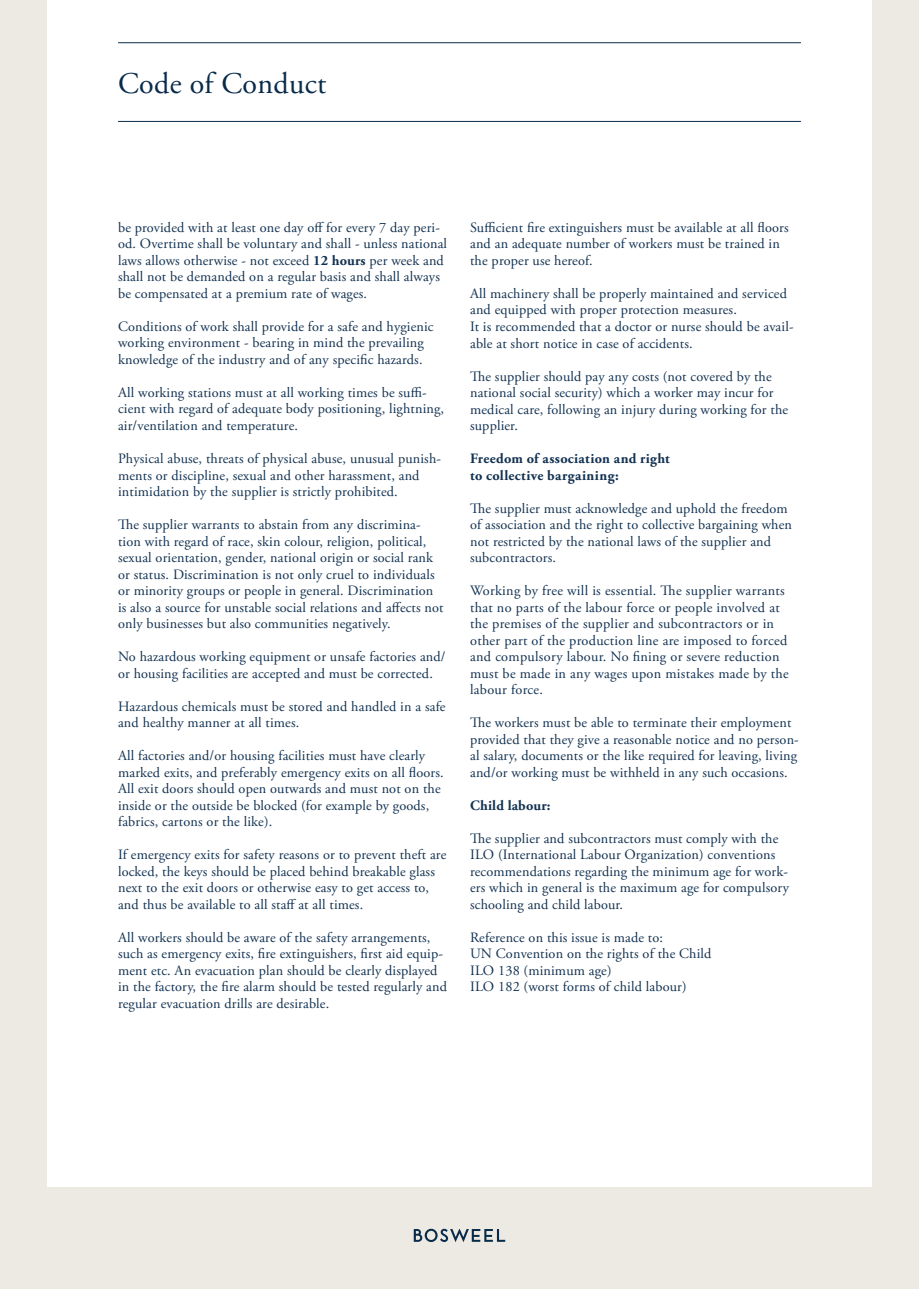
<style>
.page{position:relative;width:919px;height:1289px;background:#fff}
.page>*{position:absolute;margin:0;border:0;box-sizing:border-box;transform-origin:0 0}
.t1{font:30px "Adobe Garamond Pro";letter-spacing:.01em;color:#092b4a}
.t2{font:14.25px/16.5px "Adobe Garamond Pro";letter-spacing:.01em;color:#133251}
.t3{font:700 14.25px/16.5px "Adobe Garamond Pro";letter-spacing:.02em;color:#133251}
.s1{font-weight:700}
</style>
<div class="page">
<div style="left:13px;top:1187px;width:905px;height:101px;background:#edeae3"></div>
<div style="left:0;top:0;width:47px;height:1288px;background:#edeae3"></div>
<div style="left:872px;top:0;width:46px;height:1276px;background:#edeae3"></div>
<hr style="left:118px;top:121px;width:682px;height:1px;background:#092b4a">
<hr style="left:118px;top:42px;width:682px;height:1px;background:#092b4a">
<svg style="left:414px;top:1228px;width:91px;height:14px"></svg>
<h1 class="t1" style="left:118px;top:65px;width:210px">Code of Conduct</h1>
<p class="t2" style="left:118px;top:219px;width:330px">be provided with at least one day off for every 7 day peri&shy;od. Overtime shall be voluntary and shall - unless national laws allows otherwise - not exceed <span class="s1">12 hours</span> per week and shall not be demanded on a regular basis and shall always be compensated at a premium rate of wages.</p>
<p class="t2" style="left:118px;top:319px;width:317px">Conditions of work shall provide for a safe and hygienic working environment - bearing in mind the prevailing knowledge of the industry and of any specific hazards.</p>
<p class="t2" style="left:118px;top:385px;width:327px">All working stations must at all working times be suffi&shy;cient with regard of adequate body positioning, lightning, air/ventilation and temperature.</p>
<p class="t2" style="left:118px;top:451px;width:324px">Physical abuse, threats of physical abuse, unusual punish&shy;ments or discipline, sexual and other harassment, and intimidation by the supplier is strictly prohibited.</p>
<p class="t2" style="left:118px;top:517px;width:327px">The supplier warrants to abstain from any discrimina&shy;tion with regard of race, skin colour, religion, political, sexual orientation, gender, national origin or social rank or status. Discrimination is not only cruel to individuals or minority groups or people in general. Discrimination is also a source for unstable social relations and affects not only businesses but also communities negatively.</p>
<p class="t2" style="left:118px;top:649px;width:329px">No hazardous working equipment or unsafe factories and/ or housing facilities are accepted and must be corrected.</p>
<p class="t2" style="left:118px;top:698px;width:329px">Hazardous chemicals must be stored and handled in a safe and healthy manner at all times.</p>
<p class="t2" style="left:118px;top:748px;width:327px">All factories and/or housing facilities must have clearly marked exits, and preferably emergency exits on all floors.<br>All exit doors should open outwards and must not on the inside or the outside be blocked (for example by goods, fabrics, cartons or the like).</p>
<p class="t2" style="left:118px;top:847px;width:330px">If emergency exits for safety reasons or to prevent theft are locked, the keys should be placed behind breakable glass next to the exit doors or otherwise easy to get access to, and thus be available to all staff at all times.</p>
<p class="t2" style="left:118px;top:929px;width:330px">All workers should be aware of the safety arrangements, such as emergency exits, fire extinguishers, first aid equip&shy;ment etc. An evacuation plan should be clearly displayed in the factory, the fire alarm should be tested regularly and regular evacuation drills are desirable.</p>
<p class="t2" style="left:470px;top:220px;width:320px">Sufficient fire extinguishers must be available at all floors and an adequate number of workers must be trained in the proper use hereof.</p>
<p class="t2" style="left:470px;top:286px;width:325px">All machinery shall be properly maintained and serviced and equipped with proper protection measures.<br>It is recommended that a doctor or nurse should be avail&shy;able at short notice in case of accidents.</p>
<p class="t2" style="left:470px;top:368px;width:319px">The supplier should pay any costs (not covered by the national social security) which a worker may incur for medical care, following an injury during working for the supplier.</p>
<p class="t3" style="left:470px;top:450px;width:201px">Freedom of association and right to collective bargaining:</p>
<p class="t2" style="left:470px;top:500px;width:323px">The supplier must acknowledge and uphold the freedom of association and the right to collective bargaining when not restricted by the national laws of the supplier and subcontractors.</p>
<p class="t2" style="left:470px;top:583px;width:320px">Working by free will is essential. The supplier warrants that no parts of the labour force or people involved at the premises of the supplier and subcontractors or in other part of the production line are imposed to forced and compulsory labour. No fining or severe reduction must be made in any wages upon mistakes made by the labour force.</p>
<p class="t2" style="left:470px;top:715px;width:330px">The workers must be able to terminate their employment provided that they give a reasonable notice and no person&shy;al salary, documents or the like required for leaving, living and/or working must be withheld in any such occasions.</p>
<p class="t3" style="left:470px;top:797px;width:82px">Child labour:</p>
<p class="t2" style="left:470px;top:830px;width:320px">The supplier and subcontractors must comply with the ILO (International Labour Organization) conventions recommendations regarding the minimum age for work&shy;ers which in general is the maximum age for compulsory schooling and child labour.</p>
<p class="t2" style="left:470px;top:929px;width:243px">Reference on this issue is made to:<br>UN Convention on the rights of the Child<br>ILO 138 (minimum age)<br>ILO 182 (worst forms of child labour)</p>
</div>
